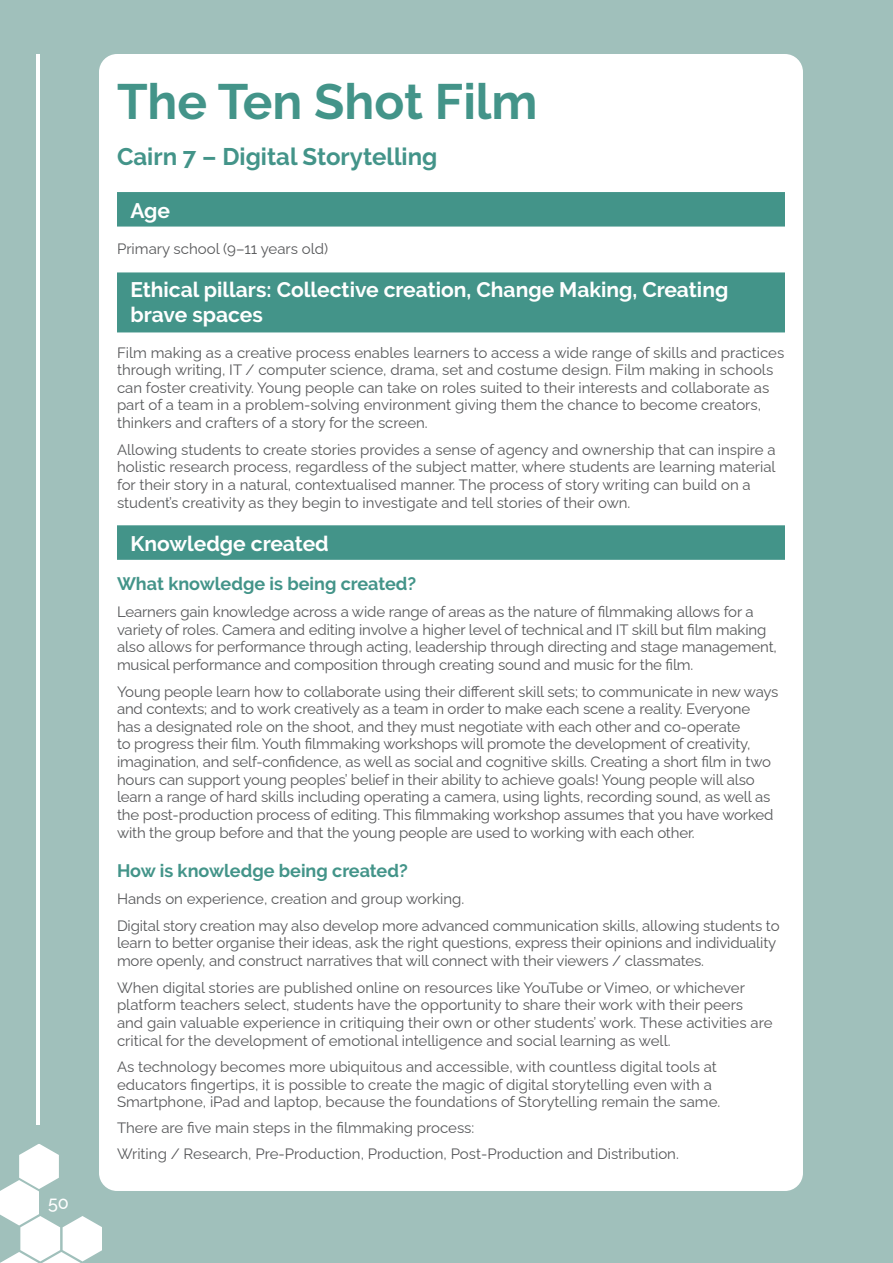
<style>
.page{position:relative;width:893px;height:1263px;background:#a0c0bb}
.page>*{position:absolute;margin:0;border:0;box-sizing:border-box;transform-origin:0 0}
.t1{font:700 49.5px "Raleway";color:#439489}
.t2{font:700 24px "Raleway";color:#439489}
.t3{font:700 21px/25.2px "Raleway";color:#fff}
.t4{font:700 18px "Raleway";color:#439489}
.t5{font:500 18px "Raleway";color:#fff}
.t6{font:15px/17.7px "Raleway";letter-spacing:-.01em;color:#57585a}
</style>
<div class="page">
<svg style="left:0;top:1144px;width:102px;height:119px"></svg>
<hr style="left:36px;top:54px;width:3px;height:1070px;background:#fff">
<div style="left:99px;top:54px;width:704px;height:1137px;background:#fff;border-radius:18px"></div>
<div style="left:117px;top:192px;width:668px;height:35px;background:#439489"></div>
<div style="left:117px;top:272px;width:668px;height:60px;background:#439489"></div>
<div style="left:117px;top:525px;width:668px;height:35px;background:#439489"></div>
<p class="t5" style="left:48px;top:1189px;width:22px">50</p>
<h1 class="t1" style="left:117px;top:73px;width:422px">The Ten Shot Film</h1>
<h2 class="t2" style="left:117px;top:143px;width:322px">Cairn 7 – Digital Storytelling</h2>
<h3 class="t3" style="left:131px;top:198px;width:41px">Age</h3>
<p class="t6" style="left:117px;top:238px;width:213px">Primary school (9–11 years old)</p>
<h3 class="t3" style="left:131px;top:277px;width:599px">Ethical pillars: Collective creation, Change Making, Creating brave spaces</h3>
<p class="t6" style="left:117px;top:342px;width:669px">Film making as a creative process enables learners to access a wide range of skills and practices through writing, IT / computer science, drama, set and costume design. Film making in schools can foster creativity. Young people can take on roles suited to their interests and collaborate as part of a team in a problem-solving environment giving them the chance to become creators, thinkers and crafters of a story for the screen.</p>
<p class="t6" style="left:117px;top:439px;width:660px">Allowing students to create stories provides a sense of agency and ownership that can inspire a holistic research process, regardless of the subject matter, where students are learning material for their story in a natural, contextualised manner. The process of story writing can build on a student’s creativity as they begin to investigate and tell stories of their own.</p>
<h3 class="t3" style="left:131px;top:531px;width:200px">Knowledge created</h3>
<p class="t4" style="left:117px;top:574px;width:301px">What knowledge is being created?</p>
<p class="t6" style="left:117px;top:601px;width:661px">Learners gain knowledge across a wide range of areas as the nature of filmmaking allows for a variety of roles. Camera and editing involve a higher level of technical and IT skill but film making also allows for performance through acting, leadership through directing and stage management, musical performance and composition through creating sound and music for the film.</p>
<p class="t6" style="left:117px;top:681px;width:663px">Young people learn how to collaborate using their different skill sets; to communicate in new ways and contexts; and to work creatively as a team in order to make each scene a reality. Everyone<br>has a designated role on the shoot, and they must negotiate with each other and co-operate<br>to progress their film. Youth filmmaking workshops will promote the development of creativity, imagination, and self-confidence, as well as social and cognitive skills. Creating a short film in two hours can support young peoples’ belief in their ability to achieve goals! Young people will also learn a range of hard skills including operating a camera, using lights, recording sound, as well as the post-production process of editing. This filmmaking workshop assumes that you have worked with the group before and that the young people are used to working with each other.</p>
<p class="t4" style="left:117px;top:860px;width:292px">How is knowledge being created?</p>
<p class="t6" style="left:117px;top:884px;width:664px;line-height:26.7px">Hands on experience, creation and group working.<br>Digital story creation may also develop more advanced communication skills, allowing students to</p>
<p class="t6" style="left:117px;top:933px;width:661px">learn to better organise their ideas, ask the right questions, express their opinions and individuality more openly, and construct narratives that will connect with their viewers / classmates.</p>
<p class="t6" style="left:117px;top:977px;width:657px">When digital stories are published online on resources like YouTube or Vimeo, or whichever platform teachers select, students have the opportunity to share their work with their peers and gain valuable experience in critiquing their own or other students’ work. These activities are critical for the development of emotional intelligence and social learning as well.</p>
<p class="t6" style="left:117px;top:1056px;width:605px">As technology becomes more ubiquitous and accessible, with countless digital tools at educators fingertips, it is possible to create the magic of digital storytelling even with a<br>Smartphone, iPad and laptop, because the foundations of Storytelling remain the same.</p>
<p class="t6" style="left:117px;top:1113px;width:563px;line-height:25.8px">There are five main steps in the filmmaking process:<br>Writing / Research, Pre-Production, Production, Post-Production and Distribution.</p>
</div>
